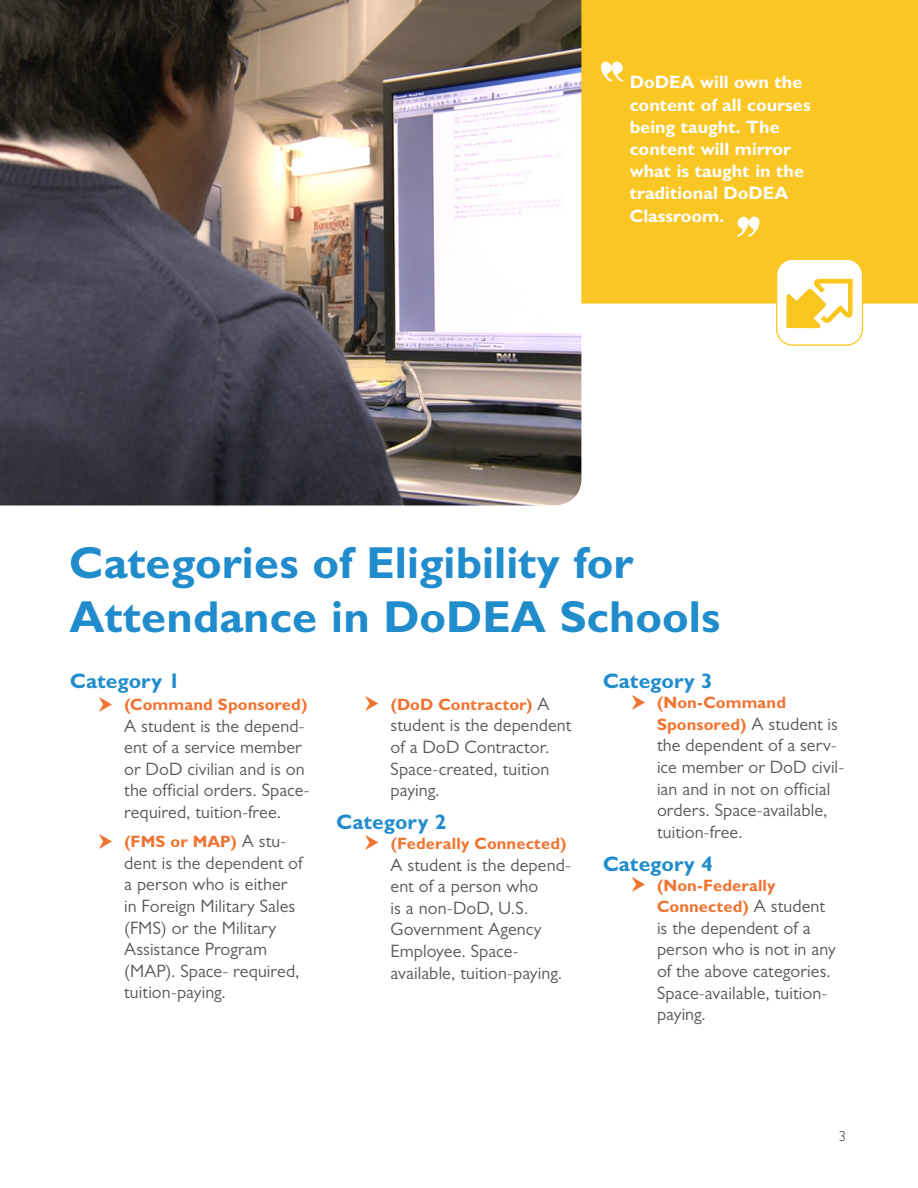
<style>
.page{position:relative;width:918px;height:1188px;background:#fff}
.page>*{position:absolute;margin:0;border:0;box-sizing:border-box;transform-origin:0 0}
.Head_A{font:700 45px/54px "Gill Sans MT Pro";color:#218ccc}
.MAIN_HEADINGS{font:700 21px "Gill Sans MT Pro";color:#218ccc}
.Bullets_copy{font:18px/21.6px "Gill Sans MT Pro";letter-spacing:.005em;color:#57585a}
.Bold{font:700 18px/22.2px "Gill Sans MT Pro";color:#fff}
.Bullets_copy-2{font:700 16.5px/21.6px "Gill Sans MT Pro";letter-spacing:.005em;color:#f07330}
.t1{font:300 14.25px "Gill Sans MT Pro";color:#231f20}
.s1{font-weight:400;font-size:18px;color:#57585a}
</style>
<div class="page">
<div style="left:581px;top:0;width:337px;height:304px;background:#f9c624"></div>
<img style="left:0;top:0;width:581px;height:506px">
<svg style="left:776px;top:259px;width:87px;height:87px"></svg>
<svg style="left:737px;top:217px;width:22px;height:20px"></svg>
<svg style="left:601px;top:62px;width:22px;height:20px"></svg>
<p class="Bold" style="left:630px;top:71px;width:183px">DoDEA will own the content of all courses being taught. The content will mirror what is taught in the traditional DoDEA<br>Classroom.</p>
<p class="Head_A" style="left:70px;top:535px;width:652px">Categories of Eligibility for<br>Attendance in DoDEA Schools</p>
<p class="MAIN_HEADINGS" style="left:70px;top:668px;width:111px">Category 1</p>
<p class="Bullets_copy-2" style="left:124px;top:693px;width:185px">(Command Sponsored)</p>
<p class="Bullets_copy" style="left:124px;top:715px;width:187px">A student is the depend&shy;ent of a service member or DoD civilian and is on the official orders. Space&shy;required, tuition-free.</p>
<p class="Bullets_copy-2" style="left:124px;top:830px;width:163px">(FMS or MAP) <span class="s1">A stu-</span></p>
<p class="Bullets_copy" style="left:124px;top:852px;width:180px">dent is the dependent of a person who is either in Foreign Military Sales (FMS) or the Military<br>Assistance Program (MAP). Space- required, tuition-paying.</p>
<p class="Bullets_copy-2" style="left:391px;top:693px;width:160px">(DoD Contractor) <span class="s1">A</span></p>
<p class="Bullets_copy" style="left:391px;top:714px;width:182px">student is the dependent of a DoD Contractor.<br>Space-created, tuition paying.</p>
<p class="MAIN_HEADINGS" style="left:337px;top:809px;width:111px">Category 2</p>
<p class="Bullets_copy-2" style="left:391px;top:832px;width:177px">(Federally Connected)</p>
<p class="Bullets_copy" style="left:391px;top:854px;width:182px">A student is the depend&shy;ent of a person who<br>is a non-DoD, U.S.<br>Government Agency<br>Employee. Space&shy;available, tuition-paying.</p>
<p class="MAIN_HEADINGS" style="left:603px;top:668px;width:111px">Category 3</p>
<p class="Bullets_copy-2" style="left:657px;top:692px;width:183px">(Non-Command<br>Sponsored) <span class="s1">A student is</span></p>
<p class="Bullets_copy" style="left:657px;top:734px;width:189px">the dependent of a serv&shy;ice member or DoD civil&shy;ian and in not on official orders. Space-available, tuition-free.</p>
<p class="MAIN_HEADINGS" style="left:603px;top:851px;width:111px">Category 4</p>
<p class="Bullets_copy-2" style="left:657px;top:874px;width:170px">(Non-Federally<br>Connected) <span class="s1">A student</span></p>
<p class="Bullets_copy" style="left:657px;top:917px;width:180px">is the dependent of a person who is not in any of the above categories.<br>Space-available, tuition&shy;paying.</p>
<p class="t1" style="left:839px;top:1128px;width:9px">3</p>
</div>
